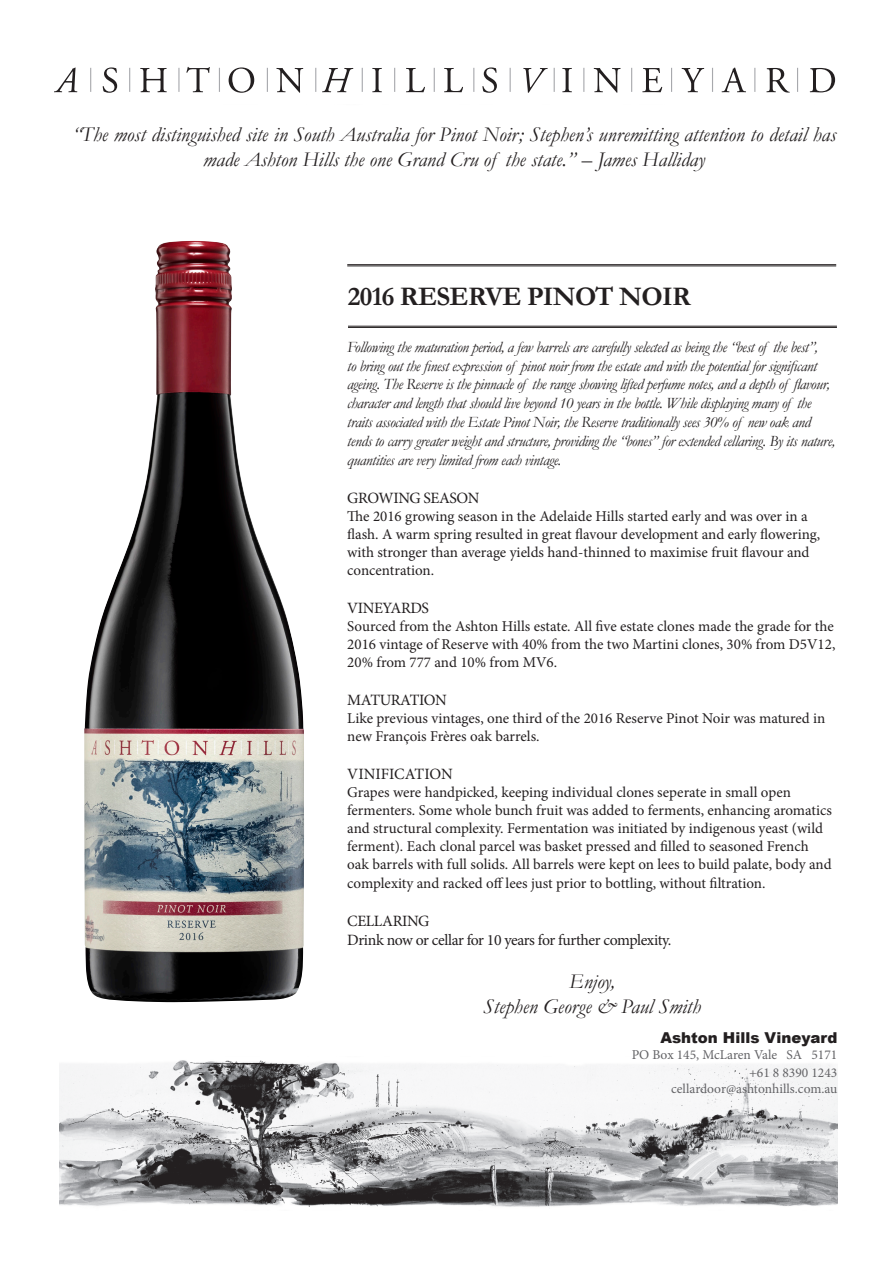
<style>
.page{position:relative;width:893px;height:1263px;background:#fff}
.page>*{position:absolute;margin:0;border:0;box-sizing:border-box;transform-origin:0 0}
.t1{font:700 27px "Garamond";letter-spacing:-.025em;color:#231f20}
.t2{font:italic 21px/25.2px "Garamond";color:#231f20;text-align:center}
.t3{font:italic 15.75px/18.9px "Garamond";letter-spacing:-.025em;color:#231f20}
.t4{font:15.75px/18.9px "Minion Pro";letter-spacing:-.025em;color:#231f20}
.t5{font:15.75px "Minion Pro";color:#231f20}
.t6{font:15px/18px "Minion Pro";color:#231f20}
.t7{font:900 15px "Arial";color:#231f20}
.t8{font:13.5px "Minion Pro";color:#636366}
</style>
<div class="page">
<img style="left:84px;top:241px;width:220px;height:761px">
<svg style="left:54px;top:67px;width:23px;height:25px"></svg>
<svg style="left:103px;top:67px;width:14px;height:26px"></svg>
<svg style="left:140px;top:68px;width:27px;height:24px"></svg>
<svg style="left:186px;top:67px;width:24px;height:25px"></svg>
<svg style="left:229px;top:67px;width:25px;height:26px"></svg>
<svg style="left:276px;top:68px;width:27px;height:25px"></svg>
<svg style="left:322px;top:68px;width:31px;height:24px"></svg>
<svg style="left:372px;top:68px;width:10px;height:24px"></svg>
<svg style="left:406px;top:68px;width:19px;height:24px"></svg>
<svg style="left:444px;top:68px;width:19px;height:24px"></svg>
<svg style="left:482px;top:67px;width:15px;height:26px"></svg>
<svg style="left:523px;top:68px;width:25px;height:25px"></svg>
<svg style="left:562px;top:68px;width:10px;height:24px"></svg>
<svg style="left:594px;top:68px;width:27px;height:25px"></svg>
<svg style="left:642px;top:68px;width:20px;height:24px"></svg>
<svg style="left:682px;top:68px;width:22px;height:24px"></svg>
<svg style="left:722px;top:67px;width:24px;height:25px"></svg>
<svg style="left:766px;top:68px;width:24px;height:25px"></svg>
<svg style="left:810px;top:68px;width:25px;height:24px"></svg>
<svg style="left:797px;top:68px;width:1px;height:24px"></svg>
<svg style="left:754px;top:68px;width:1px;height:24px"></svg>
<svg style="left:712px;top:68px;width:1px;height:24px"></svg>
<svg style="left:671px;top:68px;width:1px;height:24px"></svg>
<svg style="left:631px;top:68px;width:1px;height:24px"></svg>
<svg style="left:510px;top:68px;width:1px;height:24px"></svg>
<svg style="left:554px;top:68px;width:1px;height:24px"></svg>
<svg style="left:583px;top:68px;width:1px;height:24px"></svg>
<svg style="left:473px;top:68px;width:1px;height:24px"></svg>
<svg style="left:434px;top:68px;width:1px;height:24px"></svg>
<svg style="left:394px;top:68px;width:1px;height:24px"></svg>
<svg style="left:362px;top:68px;width:1px;height:24px"></svg>
<svg style="left:315px;top:68px;width:1px;height:24px"></svg>
<svg style="left:267px;top:68px;width:1px;height:24px"></svg>
<svg style="left:219px;top:68px;width:1px;height:24px"></svg>
<hr style="left:178px;top:68px;width:2px;height:24px;background:#a8a9ad">
<svg style="left:129px;top:68px;width:1px;height:24px"></svg>
<svg style="left:90px;top:68px;width:1px;height:24px"></svg>
<img style="left:59px;top:1060px;width:779px;height:147px">
<hr style="left:348px;top:326px;width:489px;height:1px;background:#231f20">
<hr style="left:348px;top:327px;width:489px;height:1px;background:#231f20">
<hr style="left:347px;top:264px;width:489px;height:1px;background:#231f20">
<hr style="left:347px;top:266px;width:489px;height:1px;background:#231f20">
<p class="t2" style="left:72px;top:121px;width:766px">“The most distinguished site in South Australia for Pinot Noir; Stephen’s unremitting attention to detail has made Ashton Hills the one Grand Cru of the state.” – James Halliday</p>
<p class="t1" style="left:348px;top:278px;width:345px">2016 RESERVE PINOT NOIR</p>
<p class="t3" style="left:347px;top:337px;width:489px">Following the maturation period, a few barrels are carefully selected as being the “best of the best”,<br>to bring out the finest expression of pinot noir from the estate and with the potential for significant ageing. The Reserve is the pinnacle of the range showing lifted perfume notes, and a depth of flavour, character and length that should live beyond 10 years in the bottle. While displaying many of the traits associated with the Estate Pinot Noir, the Reserve traditionally sees 30% of new oak and tends to carry greater weight and structure, providing the “bones” for extended cellaring. By its nature, quantities are very limited from each vintage.</p>
<p class="t4" style="left:347px;top:488px;width:134px">GROWING SEASON</p>
<p class="t6" style="left:347px;top:507px;width:475px">The 2016 growing season in the Adelaide Hills started early and was over in a flash. A warm spring resulted in great flavour development and early flowering, with stronger than average yields hand-thinned to maximise fruit flavour and concentration.</p>
<p class="t4" style="left:347px;top:598px;width:83px">VINEYARDS</p>
<p class="t6" style="left:347px;top:617px;width:490px;text-align:justify">Sourced from the Ashton Hills estate. All five estate clones made the grade for the 2016 vintage of Reserve with 40% from the two Martini clones, 30% from D5V12, 20% from 777 and 10% from MV6.</p>
<p class="t4" style="left:347px;top:690px;width:101px">MATURATION</p>
<p class="t6" style="left:347px;top:708px;width:480px;line-height:18.9px">Like previous vintages, one third of the 2016 Reserve Pinot Noir was matured in new François Frères oak barrels.</p>
<p class="t5" style="left:347px;top:764px;width:107px">VINIFICATION</p>
<p class="t6" style="left:347px;top:783px;width:486px">Grapes were handpicked, keeping individual clones seperate in small open fermenters. Some whole bunch fruit was added to ferments, enhancing aromatics and structural complexity. Fermentation was initiated by indigenous yeast (wild ferment). Each clonal parcel was basket pressed and filled to seasoned French oak barrels with full solids. All barrels were kept on lees to build palate, body and complexity and racked off lees just prior to bottling, without filtration.</p>
<p class="t4" style="left:347px;top:911px;width:326px">CELLARING<br>Drink now or cellar for 10 years for further complexity.</p>
<p class="t2" style="left:569px;top:968px;width:47px">Enjoy,</p>
<p class="t2" style="left:483px;top:993px;width:219px">Stephen George &amp; Paul Smith</p>
<p class="t7" style="left:660px;top:1026px;width:179px">Ashton Hills Vineyard</p>
<p class="t8" style="left:632px;top:1046px;width:207px">PO Box 145, McLaren Vale SA 5171</p>
<p class="t8" style="left:749px;top:1064px;width:90px">+61 8 8390 1243</p>
<p class="t8" style="left:671px;top:1080px;width:168px">cellardoor@ashtonhills.com.au</p>
</div>
